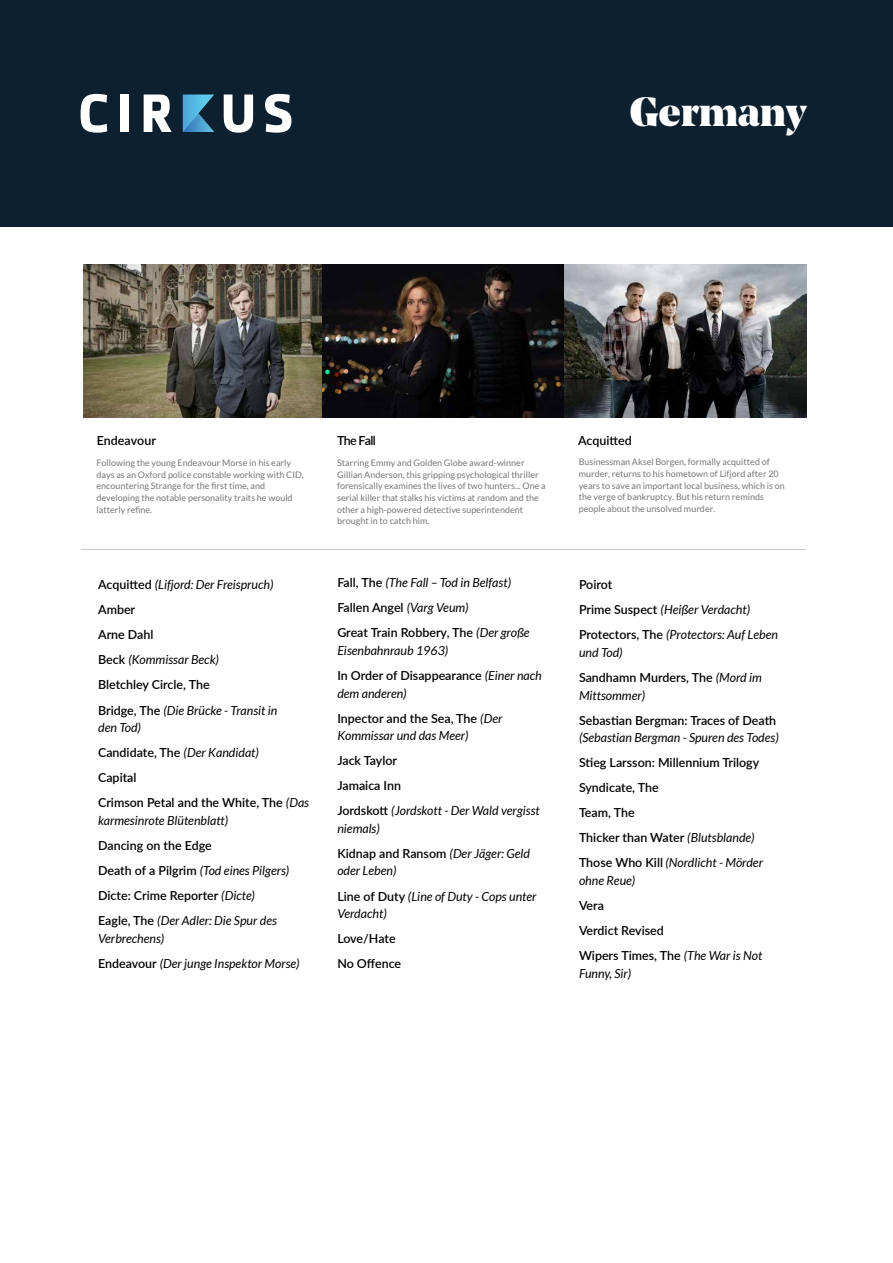
<style>
.page{position:relative;width:893px;height:1263px;background:#fff}
.page>*{position:absolute;margin:0;border:0;box-sizing:border-box;transform-origin:0 0}
.t1{font:900 40.5px "Noe Display";color:#fff}
.t2{font:italic 12.45px/25px "Lato";color:#000}
.t3{font:600 12.45px/25px "Lato";color:#000}
.t4{font:9px/11.7px "Lato";color:#787776}
.s1{font-weight:600;font-style:normal}
.s2{font-weight:400;font-style:italic}
</style>
<div class="page">
<hr style="left:81px;top:549px;width:725px;height:1px;background:#cac9c8">
<img style="left:83px;top:265px;width:723px;height:153px">
<div style="left:0;top:0;width:893px;height:226px;background:#0d202f"></div>
<svg style="left:81px;top:94px;width:26px;height:39px"></svg>
<div style="left:121px;top:95px;width:8px;height:37px;background:#fff"></div>
<svg style="left:144px;top:95px;width:28px;height:37px"></svg>
<svg style="left:224px;top:95px;width:29px;height:38px"></svg>
<svg style="left:265px;top:94px;width:26px;height:39px"></svg>
<svg style="left:183px;top:95px;width:31px;height:37px"></svg>
<h1 class="t1" style="left:630px;top:85px;width:178px">Germany</h1>
<h2 class="t3" style="left:97px;top:428px;width:61px">Endeavour</h2>
<h2 class="t3" style="left:337px;top:428px;width:40px">The Fall</h2>
<h2 class="t3" style="left:578px;top:428px;width:55px">Acquitted</h2>
<p class="t4" style="left:96px;top:457px;width:209px">Following the young Endeavour Morse in his early days as an Oxford police constable working with CID, encountering Strange for the first time, and developing the notable personality traits he would latterly refine.</p>
<p class="t4" style="left:337px;top:457px;width:210px">Starring Emmy and Golden Globe award-winner Gillian Anderson, this gripping psychological thriller forensically examines the lives of two hunters... One a serial killer that stalks his victims at random and the other a high-powered detective superintendent brought in to catch him.</p>
<p class="t4" style="left:579px;top:456px;width:208px">Businessman Aksel Borgen, formally acquitted of murder, returns to his hometown of Lifjord after 20 years to save an important local business, which is on the verge of bankruptcy. But his return reminds people about the unsolved murder.</p>
<h2 class="t2" style="left:98px;top:572px;width:181px"><span class="s1">Acquitted</span> (Lifjord: Der Freispruch)<br><span class="s1">Amber<br>Arne Dahl<br>Beck</span> (Kommissar Beck)<br><span class="s1">Bletchley Circle, The<br>Bridge, The</span> (Die Brücke - Transit in</h2>
<h2 class="t3" style="left:98px;top:714px;width:212px"><span class="s2">den Tod)<br></span>Candidate, The <span class="s2">(Der Kandidat)<br></span>Capital<br>Crimson Petal and the White, The <span class="s2">(Das</span></h2>
<h2 class="t2" style="left:98px;top:808px;width:132px">karmesinrote Blütenblatt)</h2>
<h2 class="t3" style="left:98px;top:832px;width:193px">Dancing on the Edge<br>Death of a Pilgrim <span class="s2">(Tod eines Pilgers)<br></span>Dicte: Crime Reporter <span class="s2">(Dicte)<br></span>Eagle, The <span class="s2">(Der Adler: Die Spur des</span></h2>
<h2 class="t2" style="left:98px;top:926px;width:203px">Verbrechens)<br><span class="s1">Endeavour</span> (Der junge Inspektor Morse)</h2>
<h2 class="t2" style="left:337px;top:570px;width:194px"><span class="s1">Fall, The</span> (The Fall – Tod in Belfast)<br><span class="s1">Fallen Angel</span> (Varg Veum)<br><span class="s1">Great Train Robbery, The</span> (Der große</h2>
<h2 class="t2" style="left:337px;top:638px;width:206px">Eisenbahnraub 1963)<br><span class="s1">In Order of Disappearance</span> (Einer nach</h2>
<h2 class="t3" style="left:337px;top:680px;width:167px"><span class="s2">dem anderen)<br></span>Inpector and the Sea, The <span class="s2">(Der</span></h2>
<h2 class="t2" style="left:337px;top:723px;width:133px">Kommissar und das Meer)</h2>
<h2 class="t3" style="left:337px;top:748px;width:204px">Jack Taylor<br>Jamaica Inn<br>Jordskott <span class="s2">(Jordskott - Der Wald vergisst</span></h2>
<h2 class="t2" style="left:337px;top:816px;width:194px">niemals)<br><span class="s1">Kidnap and Ransom</span> (Der Jäger: Geld</h2>
<h2 class="t2" style="left:337px;top:859px;width:201px">oder Leben)<br><span class="s1">Line of Duty</span> (Line of Duty - Cops unter</h2>
<h2 class="t2" style="left:337px;top:901px;width:51px">Verdacht)</h2>
<h2 class="t3" style="left:337px;top:925px;width:65px">Love/Hate<br>No Offence</h2>
<h2 class="t2" style="left:579px;top:573px;width:201px"><span class="s1">Poirot<br>Prime Suspect</span> (Heißer Verdacht)<br><span class="s1">Protectors, The</span> (Protectors: Auf Leben</h2>
<h2 class="t3" style="left:579px;top:639px;width:184px"><span class="s2">und Tod)<br></span>Sandhamn Murders, The <span class="s2">(Mord im</span></h2>
<h2 class="t2" style="left:579px;top:683px;width:68px">Mittsommer)</h2>
<h2 class="t3" style="left:579px;top:707px;width:199px">Sebastian Bergman: Traces of Death</h2>
<h2 class="t2" style="left:579px;top:725px;width:201px">(Sebastian Bergman - Spuren des Todes)</h2>
<h2 class="t3" style="left:579px;top:750px;width:186px">Stieg Larsson: Millennium Trilogy<br>Syndicate, The<br>Team, The<br>Thicker than Water <span class="s2">(Blutsblande)<br></span>Those Who Kill <span class="s2">(Nordlicht - Mörder</span></h2>
<h2 class="t2" style="left:579px;top:868px;width:58px">ohne Reue)</h2>
<h2 class="t3" style="left:579px;top:892px;width:185px">Vera<br>Verdict Revised<br>Wipers Times, The <span class="s2">(The War is Not</span></h2>
<h2 class="t2" style="left:579px;top:961px;width:54px">Funny, Sir)</h2>
</div>
